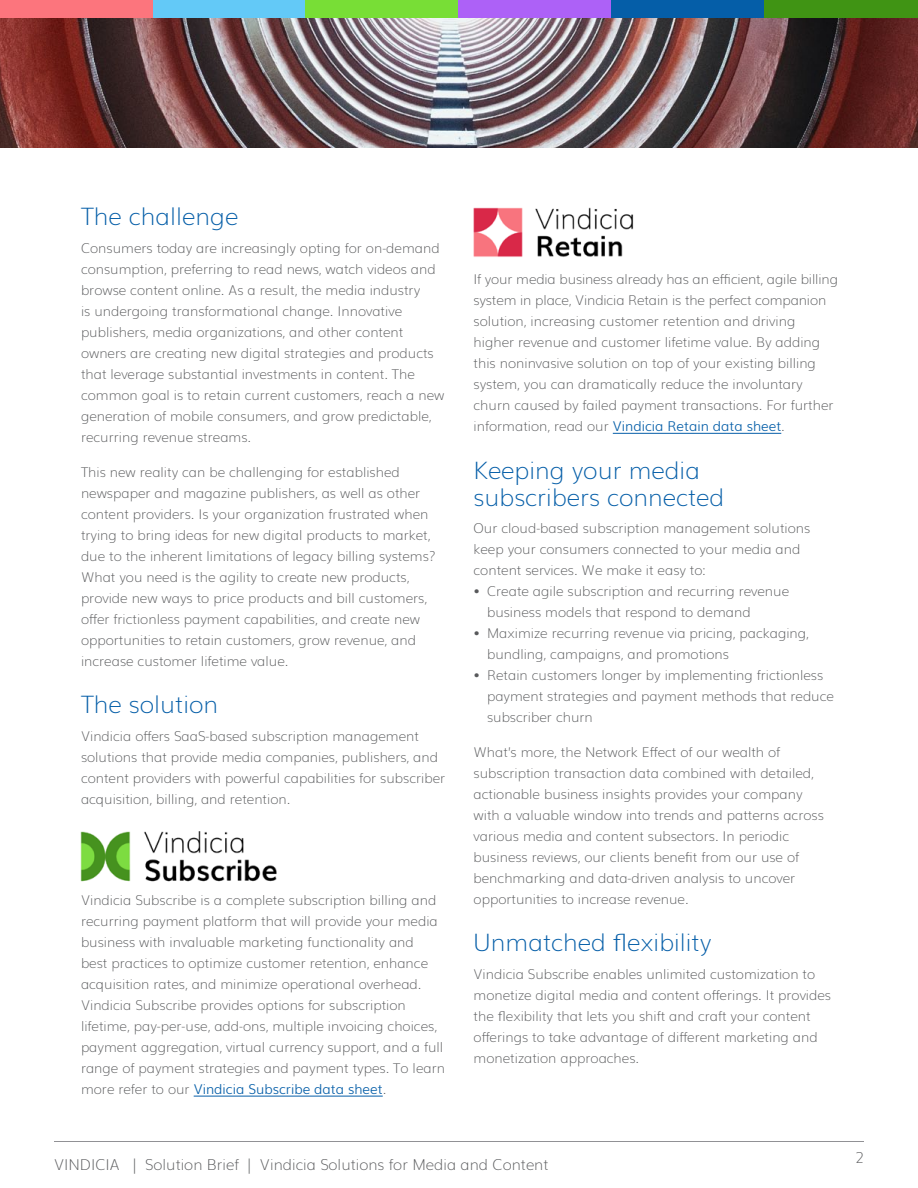
<style>
.page{position:relative;width:918px;height:1188px;background:#fff}
.page>*{position:absolute;margin:0;border:0;box-sizing:border-box;transform-origin:0 0}
.Subhead_1{font:200 24px/27px "Muli";color:#055ea8}
.Page_Number{font:200 15px "Muli";color:#58595b}
.Paragraph{font:200 13.5px/21px "Muli";color:#58595b}
.Bullets{font:200 13.5px/21px "Muli";color:#58595b}
.Bullets-Last{font:200 13.5px/21px "Muli";color:#58595b}
.s1{font-weight:300;color:#055ea8}
</style>
<div class="page">
<hr style="left:54px;top:1141px;width:810px;height:1px;background:#919195">
<img style="left:0;top:18px;width:918px;height:129px">
<div style="left:0;top:0;width:153px;height:18px;background:#fc757d"></div>
<div style="left:153px;top:0;width:153px;height:18px;background:#63c9f7"></div>
<div style="left:306px;top:0;width:153px;height:18px;background:#78de36"></div>
<div style="left:459px;top:0;width:153px;height:18px;background:#ad61f7"></div>
<div style="left:612px;top:0;width:153px;height:18px;background:#055ea8"></div>
<div style="left:765px;top:0;width:153px;height:18px;background:#409414"></div>
<hr style="left:194px;top:1096px;width:189px;height:1px;background:#055ea8">
<img style="left:80px;top:831px;width:197px;height:51px">
<hr style="left:613px;top:433px;width:168px;height:1px;background:#055ea8">
<img style="left:473px;top:207px;width:161px;height:50px">
<p class="Subhead_1" style="left:81px;top:202px;width:159px">The challenge</p>
<p class="Paragraph" style="left:81px;top:237px;width:365px">Consumers today are increasingly opting for on-demand consumption, preferring to read news, watch videos and browse content online. As a result, the media industry<br>is undergoing transformational change. Innovative publishers, media organizations, and other content owners are creating new digital strategies and products that leverage substantial investments in content. The common goal is to retain current customers, reach a new generation of mobile consumers, and grow predictable, recurring revenue streams.</p>
<p class="Paragraph" style="left:81px;top:460px;width:357px">This new reality can be challenging for established newspaper and magazine publishers, as well as other content providers. Is your organization frustrated when trying to bring ideas for new digital products to market, due to the inherent limitations of legacy billing systems?<br>What you need is the agility to create new products, provide new ways to price products and bill customers, offer frictionless payment capabilities, and create new opportunities to retain customers, grow revenue, and increase customer lifetime value.</p>
<p class="Subhead_1" style="left:81px;top:689px;width:139px">The solution</p>
<p class="Paragraph" style="left:81px;top:724px;width:366px">Vindicia offers SaaS-based subscription management solutions that provide media companies, publishers, and content providers with powerful capabilities for subscriber acquisition, billing, and retention.</p>
<p class="Paragraph" style="left:81px;top:889px;width:366px">Vindicia Subscribe is a complete subscription billing and recurring payment platform that will provide your media business with invaluable marketing functionality and<br>best practices to optimize customer retention, enhance acquisition rates, and minimize operational overhead.<br>Vindicia Subscribe provides options for subscription lifetime, pay-per-use, add-ons, multiple invoicing choices, payment aggregation, virtual currency support, and a full range of payment strategies and payment types. To learn more refer to our <span class="s1">Vindicia Subscribe data sheet</span>.</p>
<p class="Paragraph" style="left:474px;top:268px;width:366px">If your media business already has an efficient, agile billing system in place, Vindicia Retain is the perfect companion solution, increasing customer retention and driving higher revenue and customer lifetime value. By adding this noninvasive solution on top of your existing billing system, you can dramatically reduce the involuntary churn caused by failed payment transactions. For further information, read our <span class="s1">Vindicia Retain data sheet</span>.</p>
<p class="Subhead_1" style="left:474px;top:455px;width:252px">Keeping your media subscribers connected</p>
<p class="Paragraph" style="left:474px;top:517px;width:338px">Our cloud-based subscription management solutions keep your consumers connected to your media and content services. We make it easy to:</p>
<p class="Bullets" style="left:487px;top:580px;width:304px;text-indent:-14px">• Create agile subscription and recurring revenue business models that respond to demand</p>
<p class="Bullets" style="left:487px;top:622px;width:323px;text-indent:-14px">• Maximize recurring revenue via pricing, packaging, bundling, campaigns, and promotions</p>
<p class="Bullets-Last" style="left:487px;top:664px;width:348px;text-indent:-14px">• Retain customers longer by implementing frictionless payment strategies and payment methods that reduce subscriber churn</p>
<p class="Paragraph" style="left:474px;top:741px;width:352px">What’s more, the Network Effect of our wealth of subscription transaction data combined with detailed, actionable business insights provides your company with a valuable window into trends and patterns across various media and content subsectors. In periodic business reviews, our clients benefit from our use of benchmarking and data-driven analysis to uncover opportunities to increase revenue.</p>
<p class="Subhead_1" style="left:474px;top:927px;width:239px">Unmatched flexibility</p>
<p class="Paragraph" style="left:474px;top:963px;width:359px">Vindicia Subscribe enables unlimited customization to monetize digital media and content offerings. It provides the flexibility that lets you shift and craft your content offerings to take advantage of different marketing and monetization approaches.</p>
<p class="Page_Number" style="left:54px;top:1153px;width:496px">VINDICIA | Solution Brief | Vindicia Solutions for Media and Content</p>
<p class="Page_Number" style="left:855px;top:1146px;width:10px">2</p>
</div>
